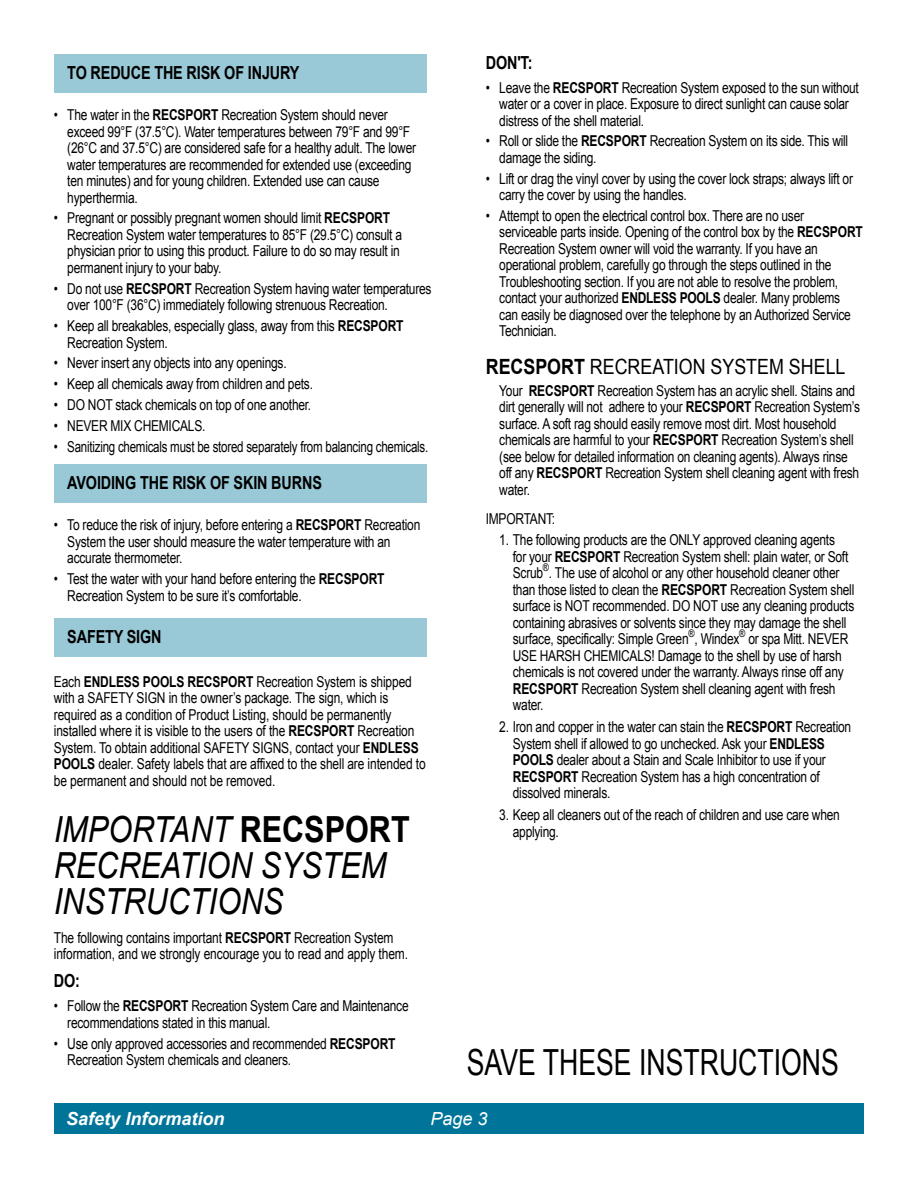
<style>
.page{position:relative;width:918px;height:1188px;background:#fff}
.page>*{position:absolute;margin:0;border:0;box-sizing:border-box;transform-origin:0 0}
.t1{font:italic 36px/36px "Arial";color:#000;scale:.85 1}
.t2{font:36px "Arial";color:#000;scale:.74 1}
.t3{font:21px "Arial";color:#000;scale:.85 1}
.t4{font:700 18px "Arial";letter-spacing:-.01em;color:#000;scale:.8 1}
.t5{font:italic 700 18px "Arial";color:#fff}
.t6{font:italic 18px "Arial";color:#fff}
.t7{font:15px/16.5px "Arial";letter-spacing:-.02em;color:#000;scale:.8 1}
.t8{font:15px "Arial";letter-spacing:-.02em;color:#000;scale:.77 1}
.t9{font:10.5px "Arial";color:#000;scale:.8 1}
.s1{font-weight:700}
.s2{font-weight:700;font-style:normal}
</style>
<div class="page">
<div style="left:54px;top:1103px;width:810px;height:31px;background:#007599"></div>
<div style="left:54px;top:54px;width:372px;height:39px;background:#99c8d6"></div>
<div style="left:54px;top:464px;width:372px;height:39px;background:#99c8d6"></div>
<div style="left:54px;top:618px;width:372px;height:39px;background:#99c8d6"></div>
<p class="t4" style="left:67px;top:61px;width:292px">TO REDUCE THE RISK OF INJURY</p>
<p class="t7" style="left:67px;top:107px;width:438px;text-indent:-14px">• The water in the <span class="s1">RECSPORT</span> Recreation System should never exceed 99°F (37.5°C). Water temperatures between 79°F and 99°F (26°C and 37.5°C) are considered safe for a healthy adult. The lower water temperatures are recommended for extended use (exceeding ten minutes) and for young children. Extended use can cause hyperthermia.</p>
<p class="t7" style="left:67px;top:210px;width:420px;text-indent:-14px">• Pregnant or possibly pregnant women should limit <span class="s1">RECSPORT </span>Recreation System water temperatures to 85°F (29.5°C) consult a physician prior to using this product. Failure to do so may result in permanent injury to your baby.</p>
<p class="t7" style="left:67px;top:280px;width:457px;text-indent:-14px">• Do not use <span class="s1">RECSPORT</span> Recreation System having water temperatures over 100°F (36°C) immediately following strenuous Recreation.</p>
<p class="t7" style="left:67px;top:318px;width:422px;text-indent:-14px">• Keep all breakables, especially glass, away from this <span class="s1">RECSPORT<br></span>Recreation System.</p>
<p class="t7" style="left:54px;top:355px;width:293px">• Never insert any objects into any openings.</p>
<p class="t7" style="left:54px;top:376px;width:326px">• Keep all chemicals away from children and pets.</p>
<p class="t7" style="left:54px;top:397px;width:323px">• DO NOT stack chemicals on top of one another.</p>
<p class="t7" style="left:54px;top:418px;width:191px">• NEVER MIX CHEMICALS.</p>
<p class="t8" style="left:54px;top:437px;width:488px">• Sanitizing chemicals must be stored separately from balancing chemicals.</p>
<p class="t4" style="left:67px;top:471px;width:320px">AVOIDING THE RISK OF SKIN BURNS</p>
<p class="t7" style="left:67px;top:517px;width:443px;text-indent:-14px">• To reduce the risk of injury, before entering a <span class="s1">RECSPORT</span> Recreation<br>System the user should measure the water temperature with an accurate thermometer.</p>
<p class="t7" style="left:67px;top:571px;width:398px;text-indent:-14px">• Test the water with your hand before entering the <span class="s1">RECSPORT<br></span>Recreation System to be sure it’s comfortable.</p>
<p class="t4" style="left:67px;top:625px;width:119px">SAFETY SIGN</p>
<p class="t7" style="left:54px;top:674px;width:467px">Each <span class="s1">ENDLESS POOLS RECSPORT</span> Recreation System is shipped with a SAFETY SIGN in the owner’s package. The sign, which is required as a condition of Product Listing, should be permanently installed where it is visible to the users of the <span class="s1">RECSPORT</span> Recreation System. To obtain additional SAFETY SIGNS, contact your <span class="s1">ENDLESS POOLS</span> dealer. Safety labels that are affixed to the shell are intended to be permanent and should not be removed.</p>
<h1 class="t1" style="left:54px;top:812px;width:420px">IMPORTANT <span class="s2">RECSPORT<br></span>RECREATION SYSTEM<br>INSTRUCTIONS</h1>
<p class="t7" style="left:54px;top:930px;width:444px">The following contains important <span class="s1">RECSPORT</span> Recreation System information, and we strongly encourage you to read and apply them.</p>
<p class="t4" style="left:54px;top:969px;width:34px">DO:</p>
<p class="t7" style="left:67px;top:998px;width:428px;text-indent:-14px">• Follow the <span class="s1">RECSPORT</span> Recreation System Care and Maintenance recommendations stated in this manual.</p>
<p class="t7" style="left:67px;top:1035px;width:412px;text-indent:-14px">• Use only approved accessories and recommended <span class="s1">RECSPORT<br></span>Recreation System chemicals and cleaners.</p>
<p class="t4" style="left:486px;top:50px;width:60px">DON'T:</p>
<p class="t7" style="left:499px;top:79px;width:451px;text-indent:-14px">• Leave the <span class="s1">RECSPORT</span> Recreation System exposed to the sun without water or a cover in place. Exposure to direct sunlight can cause solar distress of the shell material.</p>
<p class="t7" style="left:499px;top:133px;width:438px;text-indent:-14px">• Roll or slide the <span class="s1">RECSPORT</span> Recreation System on its side. This will damage the siding.</p>
<p class="t7" style="left:499px;top:170px;width:444px;text-indent:-14px">• Lift or drag the vinyl cover by using the cover lock straps; always lift or carry the cover by using the handles.</p>
<p class="t7" style="left:499px;top:208px;width:456px;text-indent:-14px">• Attempt to open the electrical control box. There are no user serviceable parts inside. Opening of the control box by the <span class="s1">RECSPORT </span>Recreation System owner will void the warranty. If you have an operational problem, carefully go through the steps outlined in the Troubleshooting section. If you are not able to resolve the problem, contact your authorized <span class="s1">ENDLESS POOLS</span> dealer. Many problems<br>can easily be diagnosed over the telephone by an Authorized Service Technician.</p>
<h2 class="t3" style="left:486px;top:353px;width:425px"><span class="s1">RECSPORT</span> RECREATION SYSTEM SHELL</h2>
<p class="t7" style="left:499px;top:383px;width:452px">Your <span class="s1">RECSPORT</span> Recreation System has an acrylic shell. Stains and dirt generally will not adhere to your <span class="s1">RECSPORT</span> Recreation System’s surface. A soft rag should easily remove most dirt. Most household chemicals are harmful to your <span class="s1">RECSPORT</span> Recreation System’s shell (see below for detailed information on cleaning agents). Always rinse off any <span class="s1">RECSPORT</span> Recreation System shell cleaning agent with fresh water.</p>
<p class="t7" style="left:486px;top:510px;width:88px">IMPORTANT:</p>
<p class="t7" style="left:513px;top:532px;width:421px;text-indent:-14px">1. The following products are the ONLY approved cleaning agents for your <span class="s1">RECSPORT</span> Recreation System shell: plain water, or Soft<br>Scrub . The use of alcohol or any other household cleaner other</p>
<p class="t9" style="left:543px;top:561px;width:9px">®</p>
<p class="t7" style="left:513px;top:582px;width:428px">than those listed to clean the <span class="s1">RECSPORT</span> Recreation System shell surface is NOT recommended. DO NOT use any cleaning products containing abrasives or solvents since they may damage the shell surface, specifically: Simple Green , Windex</p>
<p class="t9" style="left:688px;top:627px;width:9px">®</p>
<p class="t9" style="left:739px;top:627px;width:9px">®</p>
<p class="t7" style="left:513px;top:631px;width:421px;text-indent:236px">or spa Mitt. NEVER USE HARSH CHEMICALS! Damage to the shell by use of harsh chemicals is not covered under the warranty. Always rinse off any <span class="s1">RECSPORT</span> Recreation System shell cleaning agent with fresh water.</p>
<p class="t7" style="left:513px;top:719px;width:425px;text-indent:-14px">2. Iron and copper in the water can stain the <span class="s1">RECSPORT</span> Recreation System shell if allowed to go unchecked. Ask your <span class="s1">ENDLESS POOLS</span> dealer about a Stain and Scale Inhibitor to use if your <span class="s1">RECSPORT</span> Recreation System has a high concentration of dissolved minerals.</p>
<p class="t7" style="left:513px;top:807px;width:410px;text-indent:-14px">3. Keep all cleaners out of the reach of children and use care when applying.</p>
<h1 class="t2" style="left:467px;top:1039px;width:504px">SAVE THESE INSTRUCTIONS</h1>
<p class="t5" style="left:66px;top:1106px;width:160px">Safety Information</p>
<p class="t6" style="left:430px;top:1107px;width:59px">Page 3</p>
</div>
